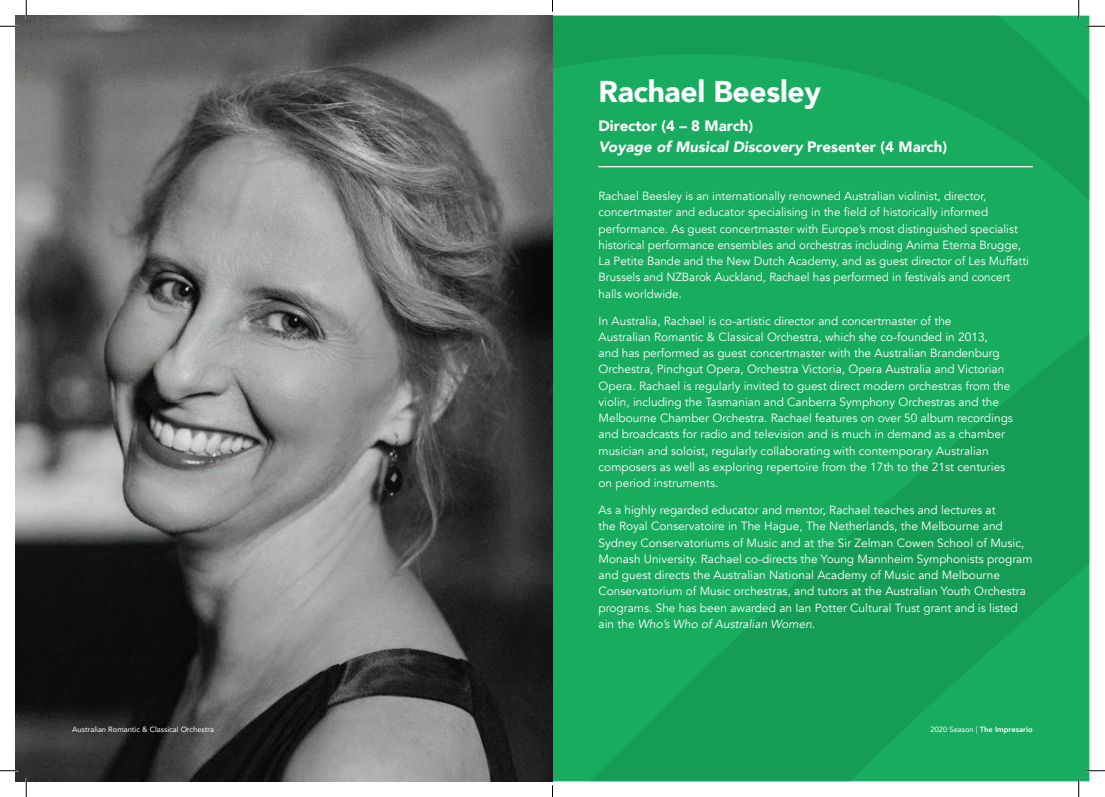
<style>
.page{position:relative;width:1105px;height:797px;background:#fff}
.page>*{position:absolute;margin:0;border:0;box-sizing:border-box;transform-origin:0 0}
.t1{font:900 30px "Avenir";letter-spacing:-.01em;color:#fff}
.t2{font:900 15px/21.2px "Avenir";color:#fff}
.t3{font:11.88px/16.2px "Avenir";color:#fff}
.t4{font:7.62px "Avenir";color:#fff}
.t5{font:800 7.62px "Avenir";color:#fff}
.s1{font-style:italic}
.s2{font-weight:400}
</style>
<div class="page">
<svg style="left:552px;top:16px;width:537px;height:765px;background:#17a65c"></svg>
<img style="left:16px;top:16px;width:536px;height:765px">
<hr style="left:598px;top:166px;width:435px;height:1px;background:#fff">
<svg style="left:0;top:25px;width:19px;height:2px"></svg>
<svg style="left:1086px;top:25px;width:19px;height:2px"></svg>
<svg style="left:0;top:770px;width:19px;height:1px"></svg>
<svg style="left:1086px;top:770px;width:19px;height:1px"></svg>
<svg style="left:25px;top:0;width:2px;height:19px"></svg>
<svg style="left:25px;top:778px;width:2px;height:19px"></svg>
<svg style="left:1078px;top:0;width:1px;height:19px"></svg>
<svg style="left:1078px;top:778px;width:1px;height:19px"></svg>
<svg style="left:552px;top:785px;width:1px;height:12px"></svg>
<h1 class="t1" style="left:598px;top:66px;width:224px">Rachael Beesley</h1>
<p class="t2" style="left:598px;top:114px;width:350px">Director (4 – 8 March)<br><span class="s1">Voyage of Musical Discovery</span> Presenter (4 March)</p>
<p class="t3" style="left:598px;top:188px;width:432px">Rachael Beesley is an internationally renowned Australian violinist, director, concertmaster and educator specialising in the field of historically informed performance. As guest concertmaster with Europe’s most distinguished specialist historical performance ensembles and orchestras including Anima Eterna Brugge, La Petite Bande and the New Dutch Academy, and as guest director of Les Muffatti Brussels and NZBarok Auckland, Rachael has performed in festivals and concert halls worldwide.</p>
<p class="t3" style="left:598px;top:312px;width:416px">In Australia, Rachael is co-artistic director and concertmaster of the<br>Australian Romantic &amp; Classical Orchestra, which she co-founded in 2013,<br>and has performed as guest concertmaster with the Australian Brandenburg Orchestra, Pinchgut Opera, Orchestra Victoria, Opera Australia and Victorian Opera. Rachael is regularly invited to guest direct modern orchestras from the violin, including the Tasmanian and Canberra Symphony Orchestras and the Melbourne Chamber Orchestra. Rachael features on over 50 album recordings and broadcasts for radio and television and is much in demand as a chamber musician and soloist, regularly collaborating with contemporary Australian composers as well as exploring repertoire from the 17th to the 21st centuries on period instruments.</p>
<p class="t3" style="left:598px;top:502px;width:435px">As a highly regarded educator and mentor, Rachael teaches and lectures at<br>the Royal Conservatoire in The Hague, The Netherlands, the Melbourne and Sydney Conservatoriums of Music and at the Sir Zelman Cowen School of Music, Monash University. Rachael co-directs the Young Mannheim Symphonists program and guest directs the Australian National Academy of Music and Melbourne Conservatorium of Music orchestras, and tutors at the Australian Youth Orchestra programs. She has been awarded an Ian Potter Cultural Trust grant and is listed ain the <span class="s1">Who’s Who of Australian Women.</span></p>
<p class="t4" style="left:72px;top:723px;width:143px">Australian Romantic &amp; Classical Orchestra</p>
<p class="t5" style="left:930px;top:723px;width:104px"><span class="s2">2020 Season |</span> The Impresario</p>
</div>
